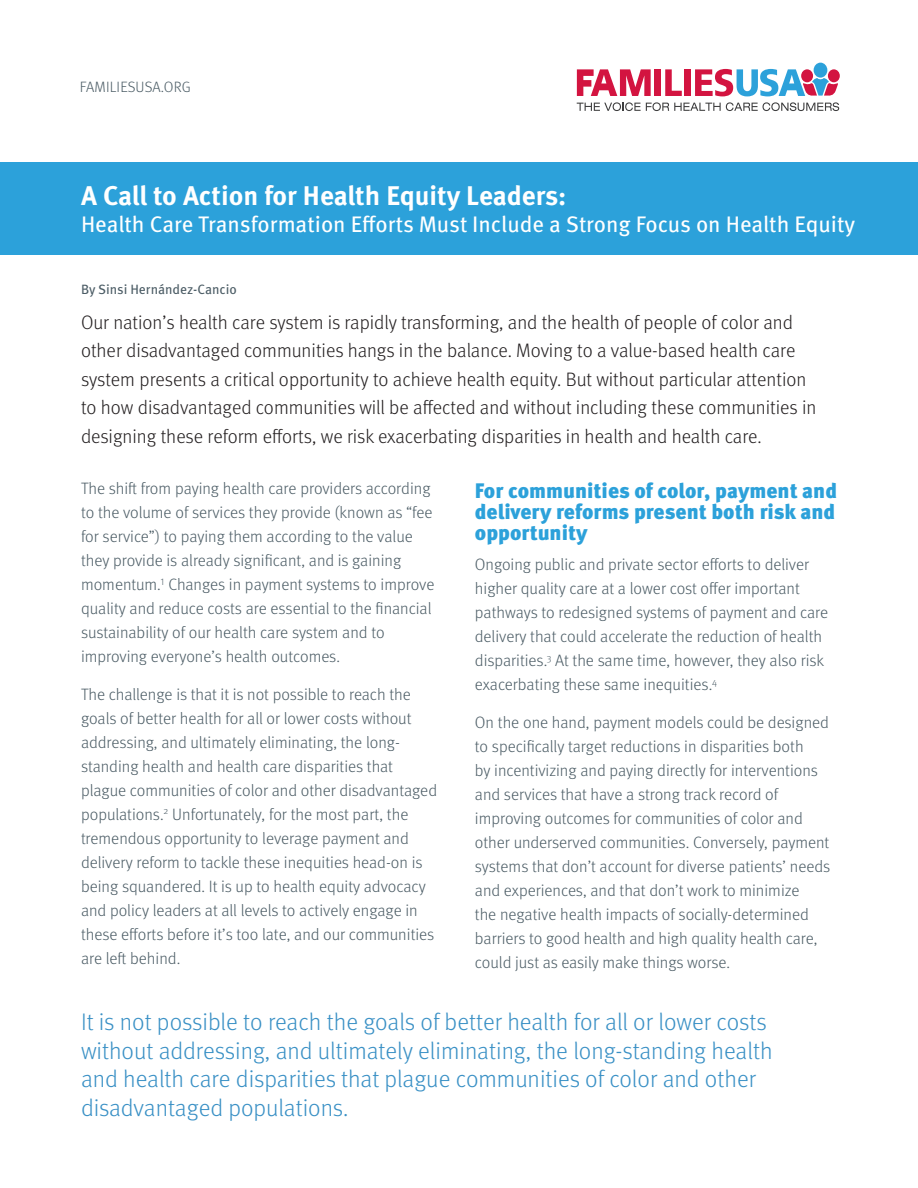
<style>
.page{position:relative;width:918px;height:1188px;background:#fff}
.page>*{position:absolute;margin:0;border:0;box-sizing:border-box;transform-origin:0 0}
.t1{font:700 27px "Meta OT";color:#fff}
.Call_Out_Text{font:300 24px/28.5px "Meta OT";color:#3990c5}
.t2{font:22.5px "Meta OT";color:#fff}
.t3{font:900 21px/21px "Meta OT";color:#2ca1da;text-align:justify}
.BODY_-_INTRO{font:300 19.5px/28.5px "Meta OT";color:#231f20}
.BODY{font:300 16.5px/24px "Meta OT";color:#4b5c65}
.t4{font:300 15px "Meta OT";letter-spacing:.01em;color:#4b5c65}
.BODY-2{font:13.5px "Meta OT";color:#4b5c65}
</style>
<div class="page">
<div style="left:655px;top:69px;width:6px;height:27px;background:#d31440"></div>
<svg style="left:665px;top:69px;width:17px;height:27px"></svg>
<div style="left:685px;top:69px;width:6px;height:27px;background:#d31440"></div>
<svg style="left:577px;top:102px;width:262px;height:9px"></svg>
<svg style="left:828px;top:69px;width:12px;height:13px"></svg>
<div style="left:814px;top:63px;width:13px;height:15px;background:#2ca1da;border-radius:50%"></div>
<svg style="left:695px;top:69px;width:143px;height:27px"></svg>
<svg style="left:577px;top:69px;width:74px;height:27px"></svg>
<div style="left:0;top:162px;width:918px;height:93px;background:#2ca1da"></div>
<p class="t4" style="left:80px;top:78px;width:113px">FAMILIESUSA.ORG</p>
<p class="t1" style="left:81px;top:179px;width:487px">A Call to Action for Health Equity Leaders:</p>
<p class="t2" style="left:81px;top:211px;width:776px">Health Care Transformation Efforts Must Include a Strong Focus on Health Equity</p>
<p class="BODY-2" style="left:81px;top:281px;width:157px">By Sinsi Hernández-Cancio</p>
<p class="BODY_-_INTRO" style="left:81px;top:308px;width:737px">Our nation’s health care system is rapidly transforming, and the health of people of color and other disadvantaged communities hangs in the balance. Moving to a value-based health care system presents a critical opportunity to achieve health equity. But without particular attention to how disadvantaged communities will be affected and without including these communities in designing these reform efforts, we risk exacerbating disparities in health and health care.</p>
<p class="BODY" style="left:81px;top:477px;width:355px">The shift from paying health care providers according to the volume of services they provide (known as “fee for service”) to paying them according to the value they provide is already significant, and is gaining momentum.<sup>1</sup> Changes in payment systems to improve quality and reduce costs are essential to the financial sustainability of our health care system and to improving everyone’s health outcomes.</p>
<p class="BODY" style="left:81px;top:682px;width:358px">The challenge is that it is not possible to reach the goals of better health for all or lower costs without addressing, and ultimately eliminating, the long&shy;standing health and health care disparities that plague communities of color and other disadvantaged populations.<sup>2</sup> Unfortunately, for the most part, the tremendous opportunity to leverage payment and delivery reform to tackle these inequities head-on is being squandered. It is up to health equity advocacy and policy leaders at all levels to actively engage in these efforts before it’s too late, and our communities are left behind.</p>
<h1 class="t3" style="left:475px;top:481px;width:364px">For communities of color, payment and delivery reforms present both risk and opportunity</h1>
<p class="BODY" style="left:475px;top:553px;width:355px">Ongoing public and private sector efforts to deliver higher quality care at a lower cost offer important pathways to redesigned systems of payment and care delivery that could accelerate the reduction of health disparities.<sup>3</sup> At the same time, however, they also risk exacerbating these same inequities.<sup>4</sup></p>
<p class="BODY" style="left:475px;top:710px;width:357px">On the one hand, payment models could be designed to specifically target reductions in disparities both<br>by incentivizing and paying directly for interventions and services that have a strong track record of improving outcomes for communities of color and other underserved communities. Conversely, payment systems that don’t account for diverse patients’ needs and experiences, and that don’t work to minimize<br>the negative health impacts of socially-determined barriers to good health and high quality health care, could just as easily make things worse.</p>
<p class="Call_Out_Text" style="left:81px;top:1008px;width:693px">It is not possible to reach the goals of better health for all or lower costs without addressing, and ultimately eliminating, the long-standing health and health care disparities that plague communities of color and other disadvantaged populations.</p>
</div>
